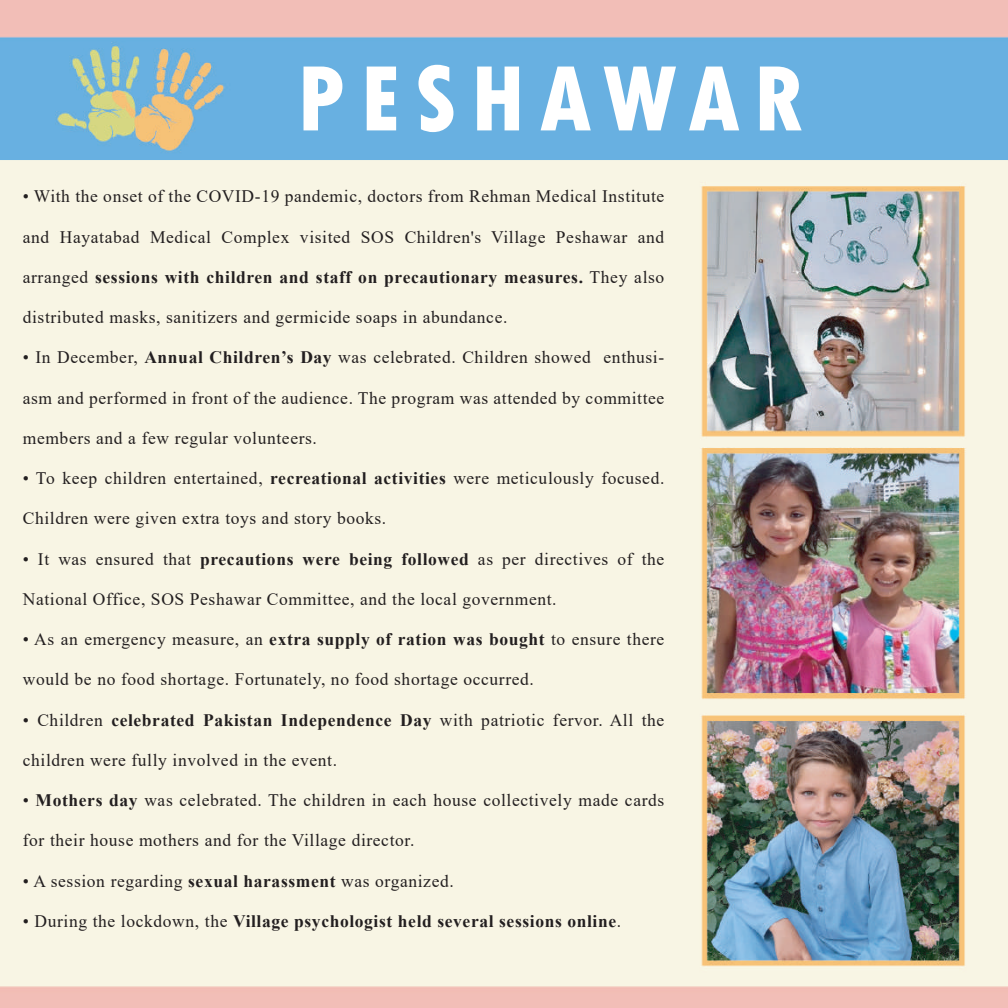
<style>
.page{position:relative;width:1008px;height:1008px;background:#fff}
.page>*{position:absolute;margin:0;border:0;box-sizing:border-box;transform-origin:0 0}
.t1{font:800 condensed 98px "Tw Cen";letter-spacing:.135em;color:#fff}
.t2{font:17.5px "Times New Roman";letter-spacing:.035em;color:#231f20}
.t3{font:700 17.5px "Times New Roman";letter-spacing:.035em;color:#231f20}
.s1{font-weight:400}
.s2{font-weight:700}
</style>
<div class="page">
<img style="left:0;top:0;width:1008px;height:1008px">
<h1 class="t1" style="left:297px;top:41px;width:508px">PESHAWAR</h1>
<p class="t2" style="left:23px;top:184px;width:643px">• With the onset of the COVID-19 pandemic, doctors from Rehman Medical Institute</p>
<p class="t2" style="left:23px;top:225px;width:643px">and Hayatabad Medical Complex visited SOS Children's Village Peshawar and</p>
<p class="t3" style="left:23px;top:264px;width:643px"><span class="s1">arranged</span> sessions with children and staff on precautionary measures. <span class="s1">They also</span></p>
<p class="t2" style="left:23px;top:305px;width:486px">distributed masks, sanitizers and germicide soaps in abundance.</p>
<p class="t2" style="left:23px;top:345px;width:643px">• In December, <span class="s2">Annual Children’s Day</span> was celebrated. Children showed enthusi-</p>
<p class="t2" style="left:23px;top:386px;width:643px">asm and performed in front of the audience. The program was attended by committee</p>
<p class="t2" style="left:23px;top:426px;width:296px">members and a few regular volunteers.</p>
<p class="t2" style="left:23px;top:466px;width:643px">• To keep children entertained, <span class="s2">recreational activities</span> were meticulously focused.</p>
<p class="t2" style="left:23px;top:506px;width:365px">Children were given extra toys and story books.</p>
<p class="t2" style="left:23px;top:547px;width:643px">• It was ensured that <span class="s2">precautions were being followed</span> as per directives of the</p>
<p class="t2" style="left:23px;top:587px;width:535px">National Office, SOS Peshawar Committee, and the local government.</p>
<p class="t2" style="left:23px;top:627px;width:643px">• As an emergency measure, an <span class="s2">extra supply of ration was bought</span> to ensure there</p>
<p class="t2" style="left:23px;top:667px;width:513px">would be no food shortage. Fortunately, no food shortage occurred.</p>
<p class="t2" style="left:23px;top:708px;width:643px">• Children <span class="s2">celebrated Pakistan Independence Day</span> with patriotic fervor. All the</p>
<p class="t2" style="left:23px;top:748px;width:316px">children were fully involved in the event.</p>
<p class="t2" style="left:23px;top:788px;width:643px">• <span class="s2">Mothers day</span> was celebrated. The children in each house collectively made cards</p>
<p class="t2" style="left:23px;top:828px;width:393px">for their house mothers and for the Village director.</p>
<p class="t2" style="left:23px;top:869px;width:433px">• A session regarding <span class="s2">sexual harassment</span> was organized.</p>
<p class="t3" style="left:23px;top:908px;width:600px"><span class="s1">• During the lockdown, the</span> Village psychologist held several sessions online<span class="s1">.</span></p>
</div>
